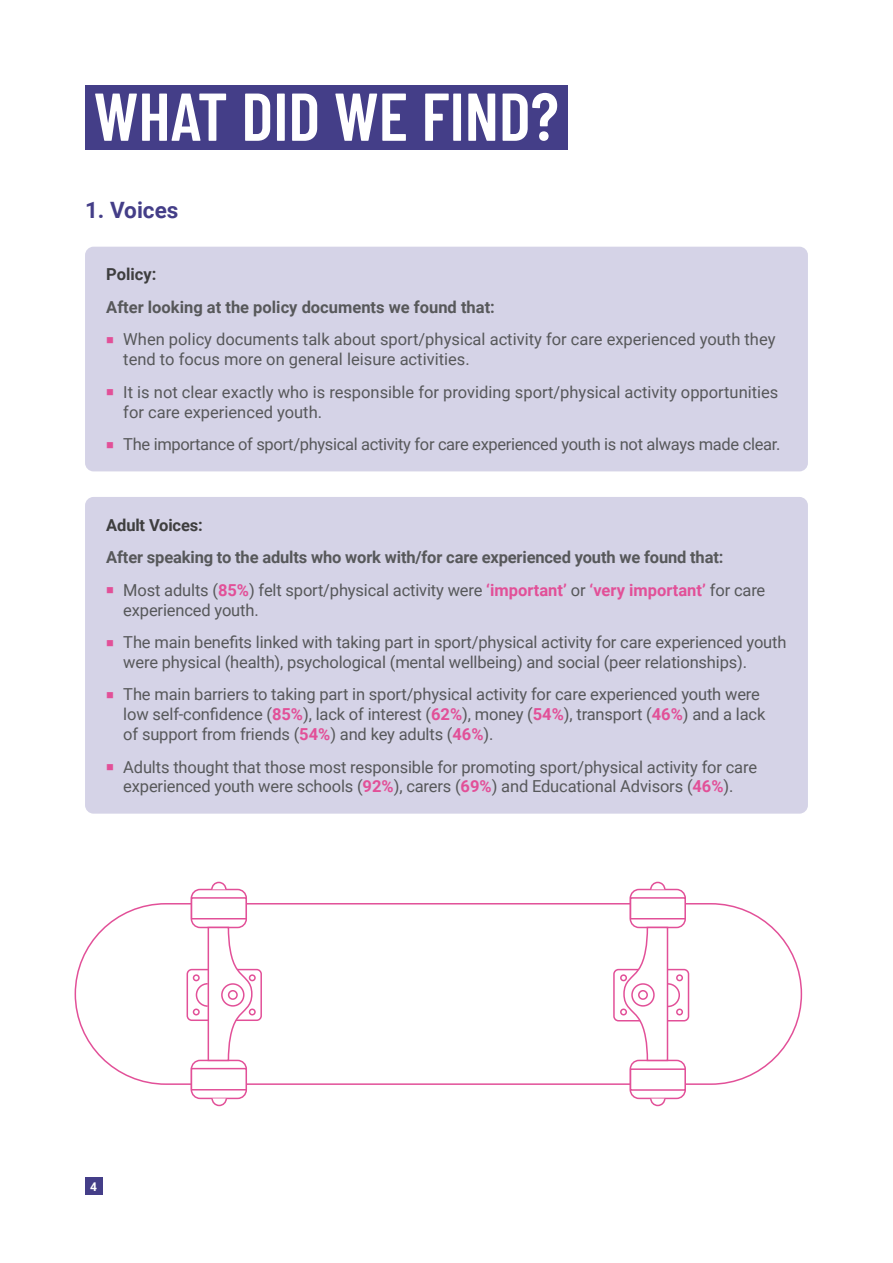
<style>
.page{position:relative;width:893px;height:1263px;background:#fff}
.page>*{position:absolute;margin:0;border:0;box-sizing:border-box;transform-origin:0 0}
.t1{font:600 67.5px "Barlow Condensed";color:#fff}
.t2{font:700 22.5px "Roboto";color:#443e88}
.t3{font:16.5px/19.8px "Roboto";letter-spacing:-.01em;color:#57585a}
.t4{font:700 16.5px/32.5px "Roboto";letter-spacing:-.01em;color:#57585a}
.t5{font:700 16.5px "Roboto";letter-spacing:-.01em;color:#3e3e3f}
.t6{font:700 12px "Roboto";color:#fff}
.s1{font-weight:400}
.s2{color:#e25098}
.s3{font-weight:700;color:#e25098}
</style>
<div class="page">
<div style="left:85px;top:85px;width:482px;height:64px;background:#443e88"></div>
<div style="left:85px;top:1178px;width:17px;height:17px;background:#443e88"></div>
<div style="left:85px;top:497px;width:723px;height:317px;background:#d5d3e7;border-radius:9px"></div>
<div style="left:85px;top:247px;width:723px;height:224px;background:#d5d3e7;border-radius:9px"></div>
<div style="left:630px;top:889px;width:56px;height:39px;border:2px solid #e25098;border-radius:9px"></div>
<svg style="left:629px;top:881px;width:58px;height:39px"></svg>
<div style="left:191px;top:889px;width:56px;height:39px;border:2px solid #e25098;border-radius:9px"></div>
<svg style="left:190px;top:881px;width:58px;height:39px"></svg>
<svg style="left:190px;top:968px;width:500px;height:139px"></svg>
<div style="left:620px;top:974px;width:7px;height:7px;border:2px solid #e25098;border-radius:50%"></div>
<div style="left:676px;top:974px;width:7px;height:7px;border:2px solid #e25098;border-radius:50%"></div>
<svg style="left:621px;top:926px;width:48px;height:136px"></svg>
<div style="left:620px;top:1008px;width:7px;height:7px;border:2px solid #e25098;border-radius:50%"></div>
<div style="left:676px;top:1008px;width:7px;height:7px;border:2px solid #e25098;border-radius:50%"></div>
<svg style="left:186px;top:926px;width:77px;height:136px"></svg>
<div style="left:193px;top:1008px;width:7px;height:7px;border:2px solid #e25098;border-radius:50%"></div>
<h1 class="t1" style="left:94px;top:68px;width:467px">WHAT DID WE FIND?</h1>
<h2 class="t2" style="left:85px;top:194px;width:95px">1. Voices</h2>
<p class="t5" style="left:106px;top:263px;width:52px">Policy:</p>
<p class="t4" style="left:106px;top:290px;width:390px">After looking at the policy documents we found that:</p>
<p class="t3" style="left:123px;top:329px;width:654px">When policy documents talk about sport/physical activity for care experienced youth they tend to focus more on general leisure activities.</p>
<p class="t3" style="left:123px;top:381px;width:657px">It is not clear exactly who is responsible for providing sport/physical activity opportunities for care experienced youth.</p>
<p class="t3" style="left:123px;top:434px;width:659px">The importance of sport/physical activity for care experienced youth is not always made clear.</p>
<p class="t5" style="left:106px;top:513px;width:98px">Adult Voices:</p>
<p class="t4" style="left:123px;top:540px;width:644px;text-indent:-17px">After speaking to the adults who work with/for care experienced youth we found that:<br><span class="s1">Most adults (</span><span class="s2">85%</span><span class="s1">) felt sport/physical activity were</span> <span class="s2">‘important’</span> <span class="s1">or</span> <span class="s2">‘very important’</span> <span class="s1">for care</span></p>
<p class="t3" style="left:123px;top:593px;width:665px;line-height:32.5px">experienced youth.<br>The main benefits linked with taking part in sport/physical activity for care experienced youth</p>
<p class="t3" style="left:123px;top:645px;width:638px;line-height:32.5px">were physical (health), psychological (mental wellbeing) and social (peer relationships).<br>The main barriers to taking part in sport/physical activity for care experienced youth were</p>
<p class="t3" style="left:123px;top:704px;width:644px">low self-confidence (<span class="s3">85%</span>), lack of interest (<span class="s3">62%</span>), money (<span class="s3">54%</span>), transport (<span class="s3">46%</span>) and a lack of support from friends (<span class="s3">54%</span>) and key adults (<span class="s3">46%</span>).</p>
<p class="t3" style="left:123px;top:756px;width:635px">Adults thought that those most responsible for promoting sport/physical activity for care experienced youth were schools (<span class="s3">92%</span>), carers (<span class="s3">69%</span>) and Educational Advisors (<span class="s3">46%</span>).</p>
<p class="t6" style="left:90px;top:1178px;width:8px">4</p>
</div>
